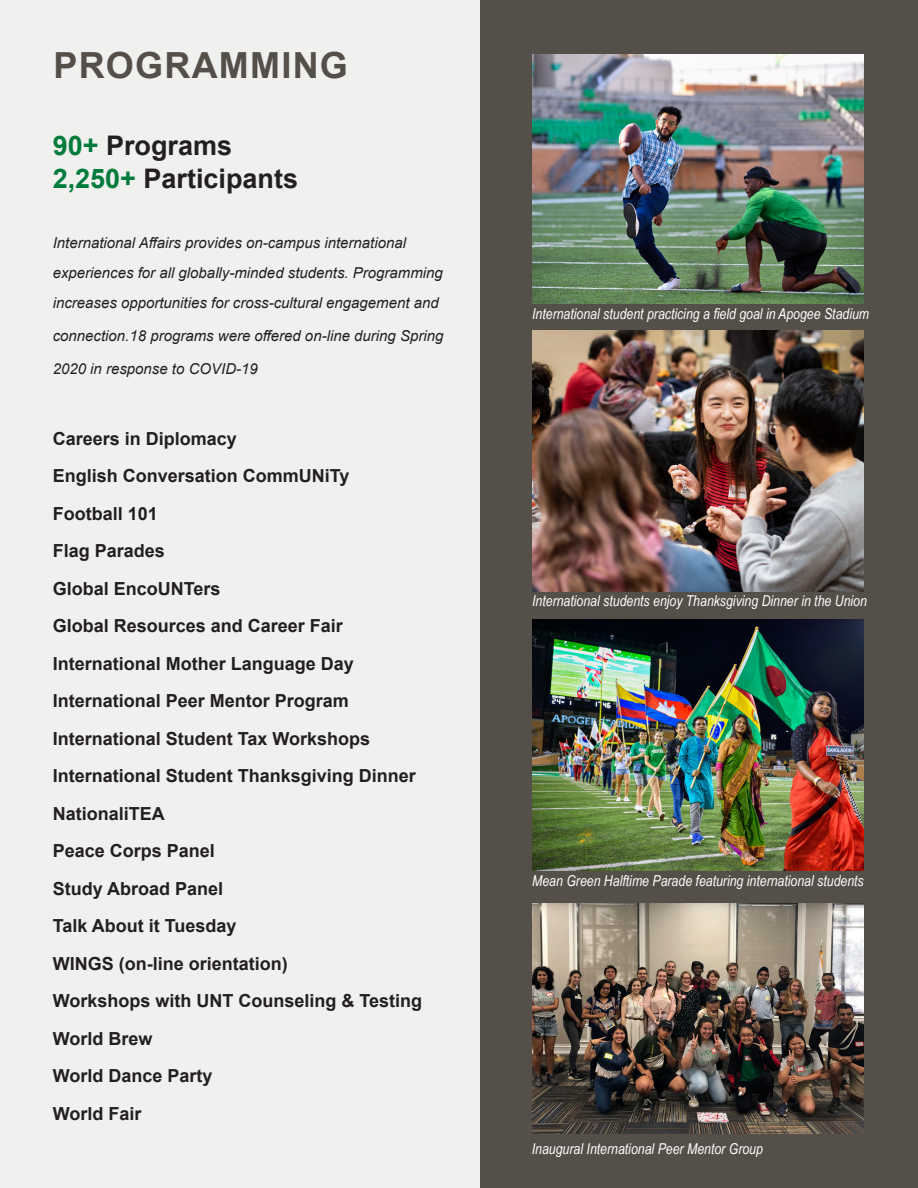
<style>
.page{position:relative;width:918px;height:1188px;background:#fff}
.page>*{position:absolute;margin:0;border:0;box-sizing:border-box;transform-origin:0 0}
.t1{font:700 36px "Arial";letter-spacing:.035em;color:#554f49}
.t2{font:700 27px "Arial";color:#231f20}
.t3{font:700 18px "Arial";color:#231f20}
.t4{font:italic 15px/30px "Arial";color:#231f20}
.t5{font:italic 15px "Arial Narrow";color:#fff}
.s1{color:#007b3b}
</style>
<div class="page">
<div style="left:0;top:0;width:897px;height:1188px;background:#f0f0ef"></div>
<div style="left:480px;top:0;width:438px;height:1188px;background:#554f49"></div>
<img style="left:532px;top:619px;width:332px;height:251px">
<img style="left:532px;top:54px;width:332px;height:249px">
<img style="left:532px;top:330px;width:332px;height:262px">
<hr style="left:917px;top:347px;width:1px;height:841px;background:#f0f0ef">
<img style="left:532px;top:903px;width:332px;height:231px">
<p class="t1" style="left:53px;top:40px;width:296px">PROGRAMMING</p>
<p class="t2" style="left:53px;top:127px;width:181px"><span class="s1">90+</span> Programs</p>
<p class="t2" style="left:53px;top:160px;width:247px"><span class="s1">2,250+</span> Participants</p>
<p class="t4" style="left:53px;top:228px;width:392px">International Affairs provides on-campus international experiences for all globally-minded students. Programming increases opportunities for cross-cultural engagement and</p>
<p class="t4" style="left:53px;top:321px;width:392px">connection.18 programs were offered on-line during Spring</p>
<p class="t4" style="left:53px;top:354px;width:207px">2020 in response to COVID-19</p>
<p class="t3" style="left:53px;top:426px;width:186px">Careers in Diplomacy</p>
<p class="t3" style="left:53px;top:463px;width:298px">English Conversation CommUNiTy</p>
<p class="t3" style="left:53px;top:501px;width:107px">Football 101</p>
<p class="t3" style="left:53px;top:538px;width:114px">Flag Parades</p>
<p class="t3" style="left:53px;top:576px;width:169px">Global EncoUNTers</p>
<p class="t3" style="left:53px;top:613px;width:292px">Global Resources and Career Fair</p>
<p class="t3" style="left:53px;top:651px;width:303px">International Mother Language Day</p>
<p class="t3" style="left:53px;top:688px;width:298px">International Peer Mentor Program</p>
<p class="t3" style="left:53px;top:726px;width:319px">International Student Tax Workshops</p>
<p class="t3" style="left:53px;top:763px;width:365px">International Student Thanksgiving Dinner</p>
<p class="t3" style="left:53px;top:801px;width:114px">NationaliTEA</p>
<p class="t3" style="left:53px;top:838px;width:164px">Peace Corps Panel</p>
<p class="t3" style="left:53px;top:876px;width:172px">Study Abroad Panel</p>
<p class="t3" style="left:53px;top:913px;width:185px">Talk About it Tuesday</p>
<p class="t3" style="left:53px;top:951px;width:237px">WINGS (on-line orientation)</p>
<p class="t3" style="left:53px;top:988px;width:371px">Workshops with UNT Counseling &amp; Testing</p>
<p class="t3" style="left:53px;top:1026px;width:101px">World Brew</p>
<p class="t3" style="left:53px;top:1063px;width:161px">World Dance Party</p>
<p class="t3" style="left:53px;top:1101px;width:90px">World Fair</p>
<p class="t5" style="left:532px;top:303px;width:339px">International student practicing a field goal in Apogee Stadium</p>
<p class="t5" style="left:532px;top:591px;width:336px">International students enjoy Thanksgiving Dinner in the Union</p>
<p class="t5" style="left:532px;top:870px;width:333px">Mean Green Halftime Parade featuring international students</p>
<p class="t5" style="left:532px;top:1138px;width:233px">Inaugural International Peer Mentor Group</p>
</div>
